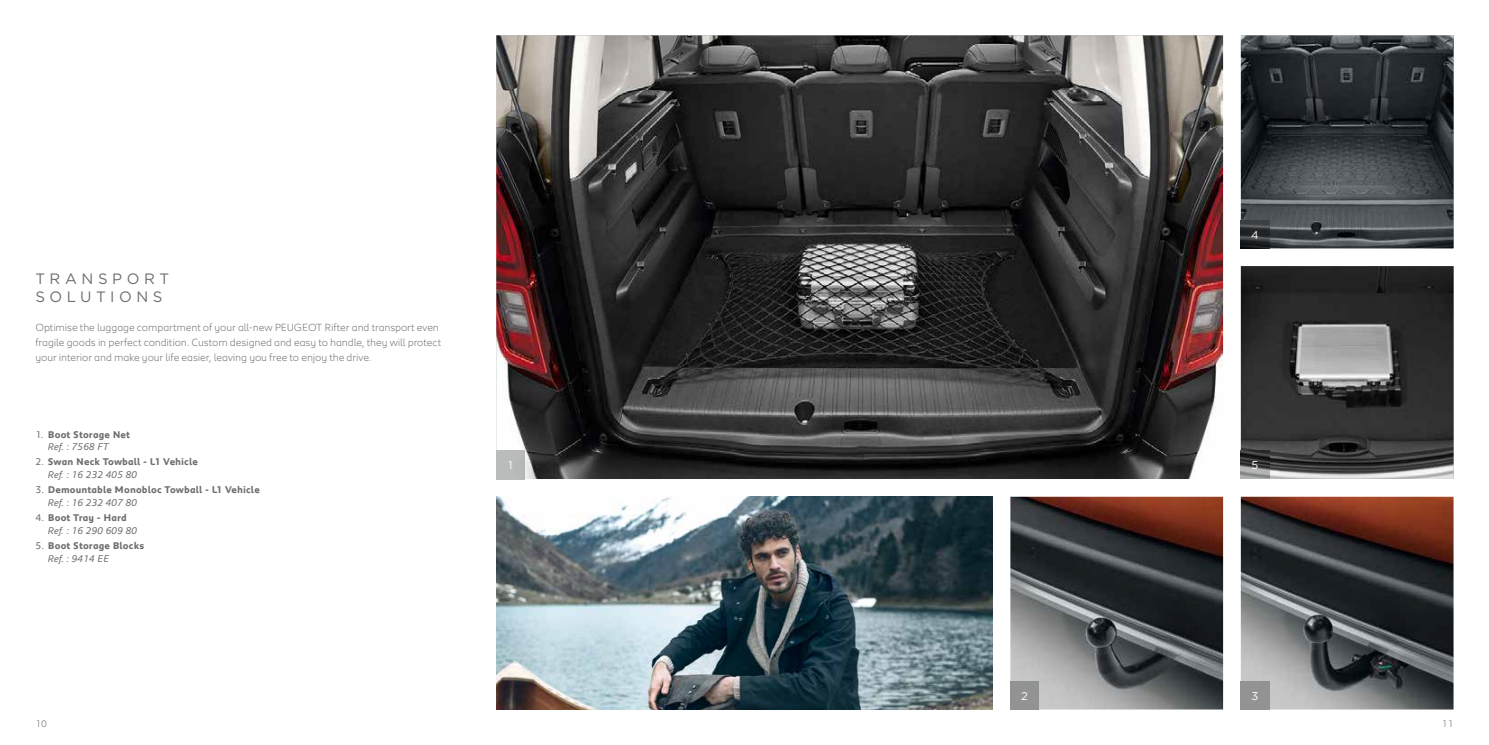
<style>
.page{position:relative;width:1489px;height:745px;background:#fff}
.page>*{position:absolute;margin:0;border:0;box-sizing:border-box;transform-origin:0 0}
.t1{font:15px/17.8px "Gotham";letter-spacing:.305em;color:#6e6e6e}
.t2{font:11.25px "Gotham";color:#fff}
.t3{font:300 10.62px/15px "Peugeot";letter-spacing:-.01em;color:#6e6e6e}
.t4{font:700 10px/12.5px "Peugeot";letter-spacing:.01em;color:#6e6e6e}
.t5{font:italic 10px/12.5px "Peugeot";color:#6e6e6e}
.t6{font:300 10px "Peugeot";color:#6e6e6e}
.s1{font-weight:400}
.s2{font-weight:400;font-style:italic}
.s3{font-style:normal}
.s4{font-weight:700;font-style:normal}
</style>
<div class="page">
<img style="left:1240px;top:496px;width:213px;height:213px">
<img style="left:1010px;top:496px;width:212px;height:213px">
<img style="left:496px;top:496px;width:496px;height:213px">
<img style="left:1240px;top:680px;width:29px;height:29px">
<img style="left:1010px;top:680px;width:28px;height:29px">
<img style="left:1240px;top:35px;width:213px;height:213px">
<img style="left:1240px;top:266px;width:213px;height:212px">
<img style="left:1240px;top:450px;width:29px;height:28px">
<img style="left:496px;top:35px;width:726px;height:443px">
<img style="left:1240px;top:220px;width:29px;height:28px">
<img style="left:496px;top:450px;width:28px;height:28px">
<h1 class="t1" style="left:35px;top:269px;width:135px">TRANSPORT<br>SOLUTIONS</h1>
<p class="t3" style="left:35px;top:319px;width:407px">Optimise the luggage compartment of your all-new PEUGEOT Rifter and transport even fragile goods in perfect condition. Custom designed and easy to handle, they will protect your interior and make your life easier, leaving you free to enjoy the drive.</p>
<p class="t4" style="left:48px;top:427px;width:84px;text-indent:-12px"><span class="s1">1.</span> Boot Storage Net<br><span class="s2">Ref. : 7568 FT</span></p>
<p class="t4" style="left:48px;top:455px;width:152px;text-indent:-12px"><span class="s1">2.</span> Swan Neck Towball - L1 Vehicle<br><span class="s2">Ref. : 16 232 405 80</span></p>
<p class="t4" style="left:48px;top:483px;width:213px;text-indent:-12px"><span class="s1">3.</span> Demountable Monobloc Towball - L1 Vehicle<br><span class="s2">Ref. : 16 232 407 80</span></p>
<p class="t5" style="left:48px;top:510px;width:91px;text-indent:-12px"><span class="s3">4.</span> <span class="s4">Boot Tray - Hard<br></span>Ref. : 16 290 609 80</p>
<p class="t4" style="left:48px;top:538px;width:98px;text-indent:-12px"><span class="s1">5.</span> Boot Storage Blocks<br><span class="s2">Ref. : 9414 EE</span></p>
<p class="t2" style="left:508px;top:458px;width:6px">1</p>
<p class="t2" style="left:1251px;top:227px;width:9px">4</p>
<p class="t2" style="left:1251px;top:457px;width:8px">5</p>
<p class="t2" style="left:1021px;top:688px;width:8px">2</p>
<p class="t2" style="left:1251px;top:688px;width:8px">3</p>
<p class="t6" style="left:35px;top:716px;width:13px">10</p>
<p class="t6" style="left:1441px;top:716px;width:13px">11</p>
</div>
